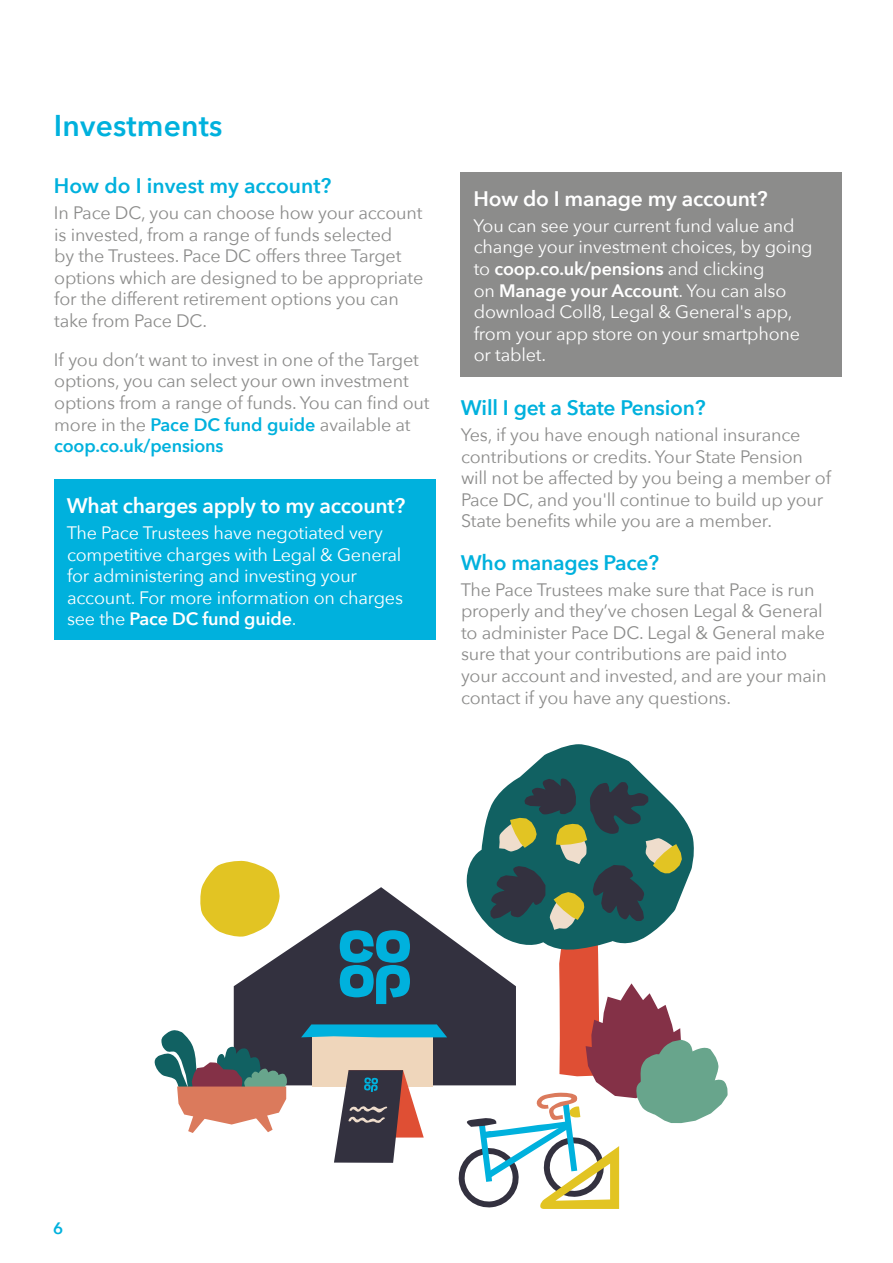
<style>
.page{position:relative;width:893px;height:1263px;background:#fff}
.page>*{position:absolute;margin:0;border:0;box-sizing:border-box;transform-origin:0 0}
.t1{font:600 30px "Avenir Next";letter-spacing:.005em;color:#00b1dd}
.t2{font:600 21px "Avenir Next";letter-spacing:-.01em;color:#00b1dd}
.t3{font:600 21px "Avenir Next";letter-spacing:-.01em;color:#fff}
.t4{font:18px/21.6px "Avenir Next";letter-spacing:-.01em;color:#8c8c8b}
.t5{font:18px/21.6px "Avenir Next";letter-spacing:-.01em;color:#fff}
.t6{font:600 16.5px "Avenir Next";color:#00b1dd}
.s1{font-weight:600;color:#00b1dd}
.s2{font-weight:600}
</style>
<div class="page">
<div style="left:461px;top:172px;width:381px;height:205px;background:#8c8c8b"></div>
<div style="left:54px;top:479px;width:381px;height:161px;background:#00b1dd"></div>
<svg style="left:518px;top:744px;width:128px;height:34px;fill:#116162"></svg>
<svg style="left:234px;top:887px;width:223px;height:198px;fill:#33313f"></svg>
<svg style="left:340px;top:930px;width:70px;height:74px;background:#147c9c"></svg>
<div style="left:312px;top:1029px;width:120px;height:57px;background:#efd6bb"></div>
<svg style="left:301px;top:1024px;width:146px;height:13px;background:#07a3cc"></svg>
<svg style="left:334px;top:1070px;width:90px;height:93px"></svg>
<svg style="left:154px;top:1029px;width:133px;height:104px"></svg>
<svg style="left:200px;top:860px;width:80px;height:78px"></svg>
<svg style="left:457px;top:778px;width:271px;height:431px"></svg>
<h1 class="t1" style="left:54px;top:100px;width:170px">Investments</h1>
<p class="t2" style="left:54px;top:168px;width:279px">How do I invest my account?</p>
<p class="t4" style="left:54px;top:201px;width:371px">In Pace DC, you can choose how your account is invested, from a range of funds selected<br>by the Trustees. Pace DC offers three Target options which are designed to be appropriate for the different retirement options you can take from Pace DC.</p>
<p class="t4" style="left:54px;top:348px;width:377px">If you don’t want to invest in one of the Target options, you can select your own investment options from a range of funds. You can find out more in the <span class="s1">Pace DC fund guide</span> available at <span class="s1">coop.co.uk/pensions</span></p>
<p class="t3" style="left:67px;top:488px;width:340px">What charges apply to my account?</p>
<p class="t5" style="left:67px;top:521px;width:338px">The Pace Trustees have negotiated very competitive charges with Legal &amp; General for administering and investing your account. For more information on charges see the <span class="s2">Pace DC fund guide</span>.</p>
<p class="t3" style="left:473px;top:181px;width:296px">How do I manage my account?</p>
<p class="t5" style="left:473px;top:214px;width:341px">You can see your current fund value and change your investment choices, by going to <span class="s2">coop.co.uk/pensions</span> and clicking<br>on <span class="s2">Manage your Account</span>. You can also download Coll8, Legal &amp; General's app, from your app store on your smartphone or tablet.</p>
<p class="t2" style="left:461px;top:390px;width:246px">Will I get a State Pension?</p>
<p class="t4" style="left:461px;top:423px;width:372px">Yes, if you have enough national insurance contributions or credits. Your State Pension will not be affected by you being a member of Pace DC, and you'll continue to build up your State benefits while you are a member.</p>
<p class="t2" style="left:461px;top:544px;width:200px">Who manages Pace?</p>
<p class="t4" style="left:461px;top:578px;width:367px">The Pace Trustees make sure that Pace is run properly and they’ve chosen Legal &amp; General to administer Pace DC. Legal &amp; General make sure that your contributions are paid into your account and invested, and are your main contact if you have any questions.</p>
<p class="t6" style="left:53px;top:1214px;width:12px">6</p>
</div>
